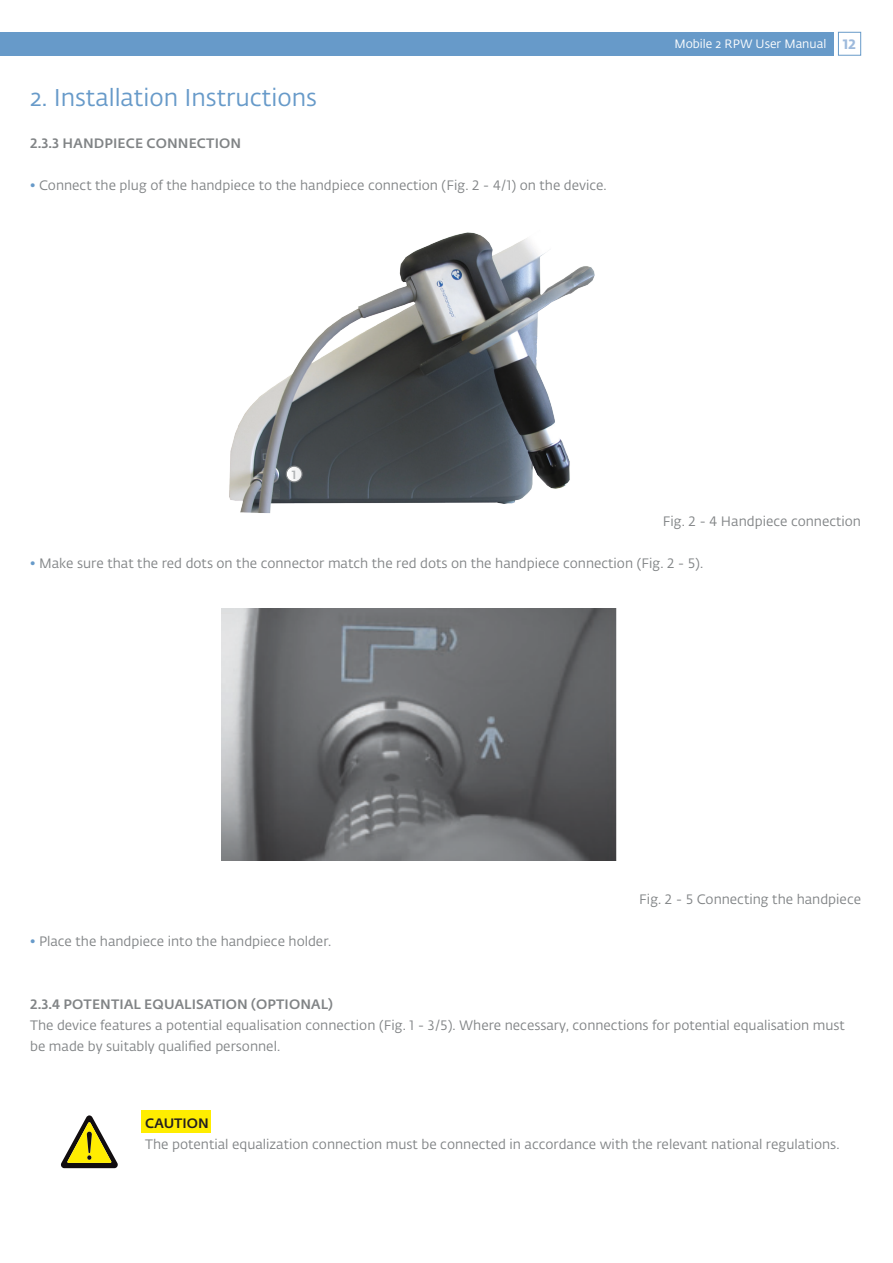
<style>
.page{position:relative;width:893px;height:1263px;background:#fff}
.page>*{position:absolute;margin:0;border:0;box-sizing:border-box;transform-origin:0 0}
.t1{font:24px "Fedra Sans Alt Pro";color:#679ac9}
.t2{font:13.5px/21px "Fedra Sans Alt Pro";color:#818486}
.Sub_header{font:500 13.5px "Fedra Sans Alt Pro";letter-spacing:.01em;color:#818486}
.t3{font:500 13.5px "Fedra Sans Alt Pro";color:#231f20}
.t4{font:700 13.5px "Fedra Sans Alt Pro";color:#9ebadc}
.t5{font:12px "Fedra Sans Alt Pro";color:#fff}
.t6{font:500 11.85px "Fedra Sans Alt Pro";color:#b0b3b5}
.s1{color:#679ac9}
</style>
<div class="page">
<div style="left:0;top:32px;width:833px;height:24px;background:#679ac9"></div>
<div style="left:838px;top:32px;width:23px;height:24px;border:1px solid #679ac9"></div>
<div style="left:141px;top:1110px;width:70px;height:22px;background:#ffed00"></div>
<svg style="left:61px;top:1115px;width:57px;height:53px"></svg>
<img style="left:221px;top:608px;width:395px;height:252px">
<img style="left:229px;top:232px;width:366px;height:281px">
<svg style="left:286px;top:466px;width:16px;height:16px"></svg>
<div style="left:286px;top:466px;width:17px;height:16px;border:1px solid #818486;border-radius:50%"></div>
<p class="t1" style="left:30px;top:81px;width:288px">2. Installation Instructions</p>
<p class="Sub_header" style="left:30px;top:133px;width:212px">2.3.3 HANDPIECE CONNECTION</p>
<p class="t2" style="left:30px;top:174px;width:578px"><span class="s1">•</span> Connect the plug of the handpiece to the handpiece connection (Fig. 2 - 4/1) on the device.</p>
<p class="t5" style="left:674px;top:35px;width:153px">Mobile 2 RPW User Manual</p>
<p class="t4" style="left:843px;top:33px;width:14px">12</p>
<p class="t6" style="left:292px;top:465px;width:6px">1</p>
<p class="t2" style="left:663px;top:510px;width:200px">Fig. 2 - 4 Handpiece connection</p>
<p class="t2" style="left:30px;top:552px;width:675px"><span class="s1">•</span> Make sure that the red dots on the connector match the red dots on the handpiece connection (Fig. 2 - 5).</p>
<p class="t2" style="left:30px;top:930px;width:303px"><span class="s1">•</span> Place the handpiece into the handpiece holder.</p>
<p class="t2" style="left:639px;top:888px;width:223px">Fig. 2 - 5 Connecting the handpiece</p>
<p class="Sub_header" style="left:30px;top:994px;width:304px">2.3.4 POTENTIAL EQUALISATION (OPTIONAL)</p>
<p class="t2" style="left:30px;top:1014px;width:816px">The device features a potential equalisation connection (Fig. 1 - 3/5). Where necessary, connections for potential equalisation must be made by suitably qualified personnel.</p>
<p class="t3" style="left:145px;top:1112px;width:65px">CAUTION</p>
<p class="t2" style="left:145px;top:1133px;width:696px">The potential equalization connection must be connected in accordance with the relevant national regulations.</p>
</div>
